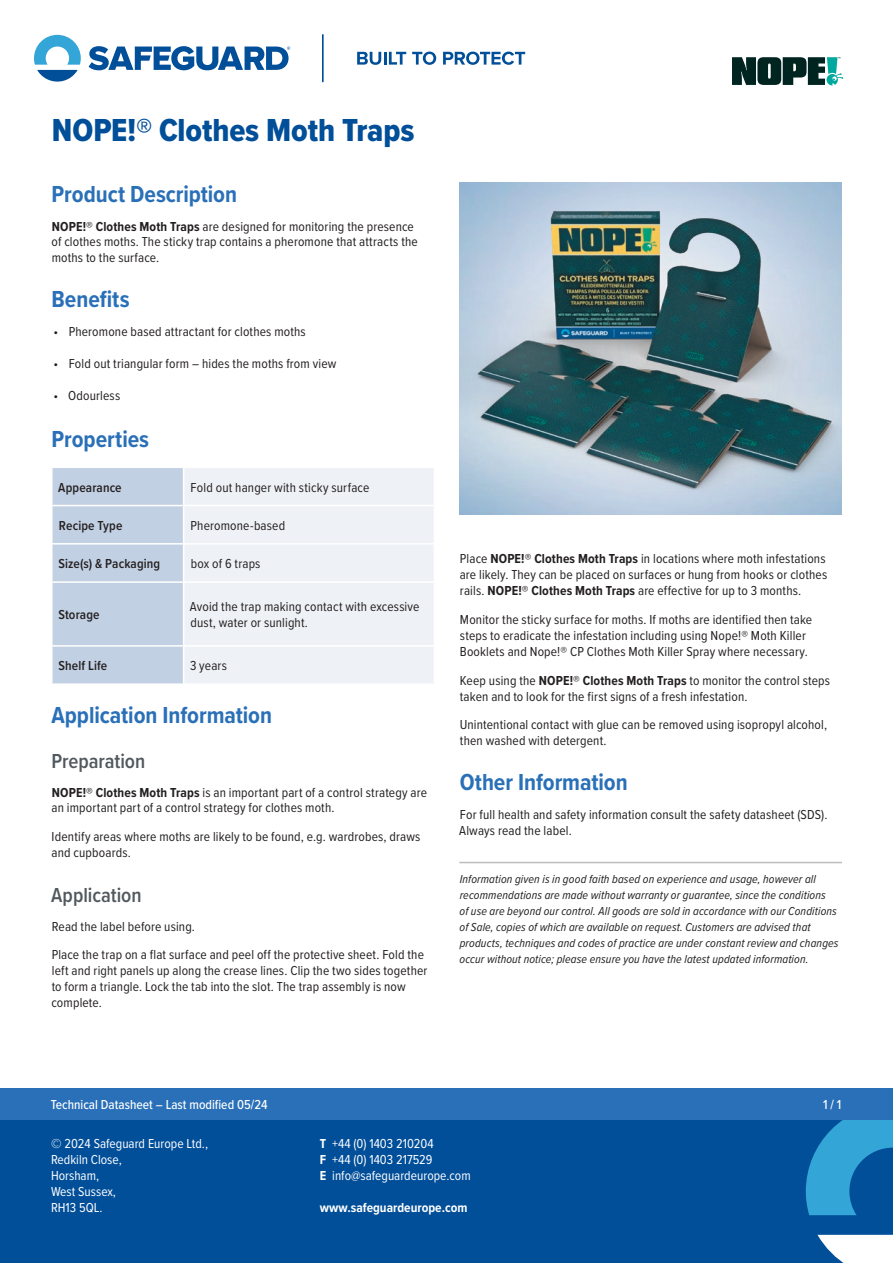
<style>
.page{position:relative;width:893px;height:1263px;background:#fff}
.page>*{position:absolute;margin:0;border:0;box-sizing:border-box;transform-origin:0 0}
.t1{font:33px "Proxima Nova Cond Extrabld";letter-spacing:-.005em;color:#014e99}
.t2{font:700 24px "Proxima Nova Cond";color:#2a70b8}
.t3{font:600 21px "Proxima Nova Cond";color:#51595e}
.t4{font:13.5px/15.9px "Proxima Nova Cond";letter-spacing:.01em;color:#231f20}
.t5{font:13.5px/15.9px "Proxima Nova Cond";color:#fff}
.t6{font:600 13.5px "Proxima Nova Cond";letter-spacing:.01em;color:#231f20}
.t7{font:500 13.5px "Proxima Nova Cond";color:#fff}
.t8{font:700 13.5px "Proxima Nova Cond";color:#fff}
.t9{font:italic 12px/15.9px "Proxima Nova Cond";letter-spacing:.01em;color:#231f20}
.s1{font-weight:700}
</style>
<div class="page">
<div style="left:0;top:1103px;width:893px;height:160px;background:#014e99"></div>
<svg style="left:817px;top:1235px;width:76px;height:28px;background:#d7e3ef"></svg>
<svg style="left:806px;top:1119px;width:87px;height:96px"></svg>
<div style="left:0;top:1087px;width:893px;height:32px;background:#2a70b8"></div>
<svg style="left:357px;top:52px;width:49px;height:13px"></svg>
<svg style="left:412px;top:52px;width:24px;height:13px"></svg>
<svg style="left:443px;top:52px;width:82px;height:13px"></svg>
<svg style="left:89px;top:46px;width:201px;height:24px"></svg>
<svg style="left:34px;top:35px;width:47px;height:47px"></svg>
<hr style="left:322px;top:35px;width:2px;height:47px;background:#014e99">
<svg style="left:732px;top:57px;width:111px;height:28px;background:#39605c"></svg>
<img style="left:459px;top:183px;width:383px;height:331px">
<div style="left:53px;top:468px;width:130px;height:215px;background:#c2d0e3"></div>
<div style="left:184px;top:468px;width:250px;height:215px;background:#eef2f7"></div>
<hr style="left:51px;top:505px;width:133px;height:1px;background:#fff">
<hr style="left:51px;top:543px;width:133px;height:2px;background:#fff">
<hr style="left:51px;top:581px;width:133px;height:2px;background:#fff">
<hr style="left:51px;top:645px;width:133px;height:2px;background:#fff">
<hr style="left:184px;top:505px;width:251px;height:1px;background:#fff">
<hr style="left:184px;top:543px;width:251px;height:2px;background:#fff">
<hr style="left:184px;top:581px;width:251px;height:2px;background:#fff">
<hr style="left:184px;top:645px;width:251px;height:2px;background:#fff">
<hr style="left:459px;top:862px;width:383px;height:1px;background:#bcbdc0">
<h1 class="t1" style="left:52px;top:106px;width:364px">NOPE!® Clothes Moth Traps</h1>
<h2 class="t2" style="left:52px;top:176px;width:187px">Product Description</h2>
<p class="t4" style="left:52px;top:217px;width:368px"><span class="s1">NOPE!® Clothes Moth Traps</span> are designed for monitoring the presence of clothes moths. The sticky trap contains a pheromone that attracts the moths to the surface.</p>
<h2 class="t2" style="left:52px;top:281px;width:80px">Benefits</h2>
<p class="t4" style="left:54px;top:323px;width:254px">• Pheromone based attractant for clothes moths</p>
<p class="t4" style="left:54px;top:355px;width:284px">• Fold out triangular form – hides the moths from view</p>
<p class="t4" style="left:54px;top:387px;width:68px">• Odourless</p>
<h2 class="t2" style="left:52px;top:422px;width:99px">Properties</h2>
<p class="t6" style="left:58px;top:477px;width:65px">Appearance</p>
<p class="t4" style="left:191px;top:479px;width:180px">Fold out hanger with sticky surface</p>
<p class="t6" style="left:59px;top:516px;width:65px">Recipe Type</p>
<p class="t4" style="left:191px;top:517px;width:96px">Pheromone-based</p>
<p class="t6" style="left:59px;top:554px;width:103px">Size(s) &amp; Packaging</p>
<p class="t4" style="left:191px;top:555px;width:71px">box of 6 traps</p>
<p class="t6" style="left:59px;top:605px;width:43px">Storage</p>
<p class="t4" style="left:190px;top:598px;width:231px">Avoid the trap making contact with excessive dust, water or sunlight.</p>
<p class="t6" style="left:59px;top:656px;width:50px">Shelf Life</p>
<p class="t4" style="left:190px;top:657px;width:38px">3 years</p>
<h2 class="t2" style="left:51px;top:697px;width:222px">Application Information</h2>
<h3 class="t3" style="left:51px;top:745px;width:95px">Preparation</h3>
<p class="t4" style="left:52px;top:783px;width:377px"><span class="s1">NOPE!® Clothes Moth Traps</span> is an important part of a control strategy are an important part of a control strategy for clothes moth.</p>
<p class="t4" style="left:52px;top:828px;width:370px">Identify areas where moths are likely to be found, e.g. wardrobes, draws and cupboards.</p>
<h3 class="t3" style="left:51px;top:879px;width:92px">Application</h3>
<p class="t4" style="left:52px;top:911px;width:374px;line-height:28.7px">Read the label before using.<br>Place the trap on a flat surface and peel off the protective sheet. Fold the</p>
<p class="t4" style="left:52px;top:962px;width:377px">left and right panels up along the crease lines. Clip the two sides together to form a triangle. Lock the tab into the slot. The trap assembly is now complete.</p>
<p class="t4" style="left:460px;top:550px;width:369px">Place <span class="s1">NOPE!® Clothes Moth Traps</span> in locations where moth infestations are likely. They can be placed on surfaces or hung from hooks or clothes rails. <span class="s1">NOPE!® Clothes Moth Traps</span> are effective for up to 3 months.</p>
<p class="t4" style="left:460px;top:611px;width:354px">Monitor the sticky surface for moths. If moths are identified then take steps to eradicate the infestation including using Nope!® Moth Killer<br>Booklets and Nope!® CP Clothes Moth Killer Spray where necessary.</p>
<p class="t4" style="left:460px;top:672px;width:372px">Keep using the <span class="s1">NOPE!® Clothes Moth Traps</span> to monitor the control steps taken and to look for the first signs of a fresh infestation.</p>
<p class="t4" style="left:460px;top:716px;width:369px">Unintentional contact with glue can be removed using isopropyl alcohol, then washed with detergent.</p>
<h2 class="t2" style="left:460px;top:764px;width:169px">Other Information</h2>
<p class="t4" style="left:459px;top:806px;width:370px">For full health and safety information consult the safety datasheet (SDS).<br>Always read the label.</p>
<p class="t9" style="left:460px;top:871px;width:381px">Information given is in good faith based on experience and usage, however all recommendations are made without warranty or guarantee, since the conditions<br>of use are beyond our control. All goods are sold in accordance with our Conditions of Sale, copies of which are available on request. Customers are advised that products, techniques and codes of practice are under constant review and changes occur without notice; please ensure you have the latest updated information.</p>
<p class="t7" style="left:51px;top:1094px;width:218px">Technical Datasheet – Last modified 05/24</p>
<p class="t7" style="left:823px;top:1094px;width:20px">1 / 1</p>
<p class="t5" style="left:51px;top:1135px;width:159px">© 2024 Safeguard Europe Ltd.,<br>Redkiln Close,<br>Horsham,<br>West Sussex,<br>RH13 5QL.</p>
<p class="t5" style="left:320px;top:1135px;width:152px"><span class="s1">T</span> +44 (0) 1403 210204<br><span class="s1">F</span> +44 (0) 1403 217529<br><span class="s1">E</span> info@safeguardeurope.com</p>
<p class="t8" style="left:320px;top:1197px;width:149px">www.safeguardeurope.com</p>
</div>
